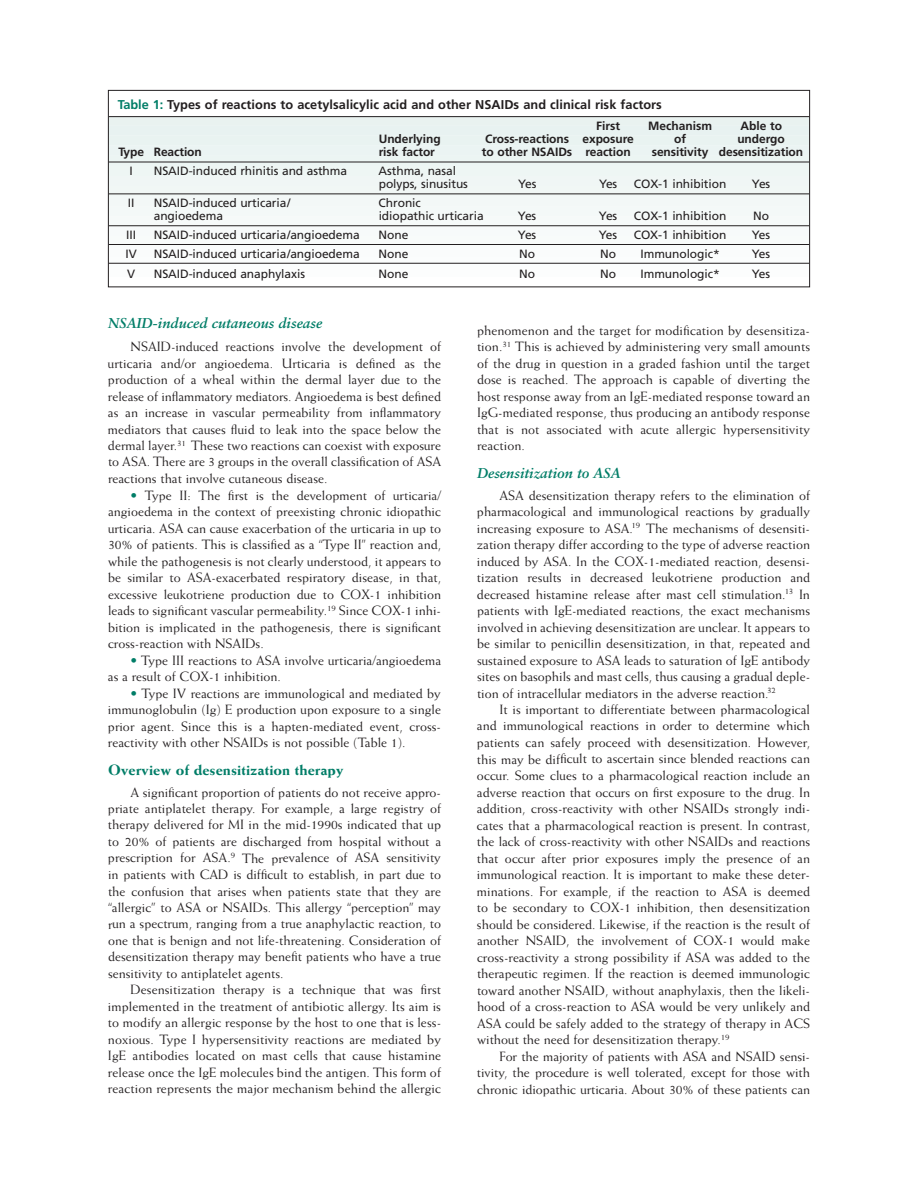
<style>
.page{position:relative;width:918px;height:1188px;background:#fff}
.page>*{position:absolute;margin:0;border:0;box-sizing:border-box;transform-origin:0 0}
.t1{font:800 15px "Weiss";color:#007d67}
.t2{font:italic 700 14.25px "Sabon";color:#007d67}
.t3{font:13.5px/16.5px "Weiss";color:#231f20;text-align:justify}
.t4{font:700 12.75px "Frutiger";letter-spacing:.005em;color:#231f20}
.t5{font:12px/13.2px "Frutiger";letter-spacing:-.005em;color:#231f20}
.t6{font:700 12px "Frutiger";letter-spacing:-.005em;color:#231f20}
.s1{color:#007d67}
</style>
<div class="page">
<div style="left:108px;top:117px;width:702px;height:14px;background:#e9f2f0"></div>
<div style="left:108px;top:130px;width:702px;height:21px;background:#e9f3f1"></div>
<div style="left:108px;top:150px;width:702px;height:21px;background:#ecf5f3"></div>
<div style="left:108px;top:171px;width:702px;height:20px;background:#f0f6f5"></div>
<div style="left:108px;top:191px;width:702px;height:21px;background:#f3f8f7"></div>
<div style="left:108px;top:211px;width:702px;height:21px;background:#f6faf9"></div>
<div style="left:108px;top:231px;width:702px;height:21px;background:#f8fbfa"></div>
<div style="left:108px;top:251px;width:702px;height:21px;background:#fbfdfd"></div>
<hr style="left:109px;top:116px;width:700px;height:1px;background:#231f20">
<hr style="left:109px;top:162px;width:700px;height:1px;background:#231f20">
<hr style="left:109px;top:194px;width:700px;height:1px;background:#231f20">
<hr style="left:109px;top:225px;width:700px;height:1px;background:#231f20">
<hr style="left:109px;top:244px;width:700px;height:1px;background:#231f20">
<hr style="left:109px;top:263px;width:700px;height:1px;background:#231f20">
<div style="left:108px;top:90px;width:702px;height:197px;border:1px solid #231f20"></div>
<p class="t4" style="left:118px;top:99px;width:546px"><span class="s1">Table 1:</span> Types of reactions to acetylsalicylic acid and other NSAIDs and clinical risk factors</p>
<p class="t6" style="left:596px;top:121px;width:25px">First</p>
<p class="t6" style="left:648px;top:121px;width:65px">Mechanism</p>
<p class="t6" style="left:740px;top:121px;width:43px">Able to</p>
<p class="t6" style="left:379px;top:134px;width:64px">Underlying</p>
<p class="t6" style="left:485px;top:134px;width:150px">Cross-reactions exposure</p>
<p class="t6" style="left:674px;top:134px;width:13px">of</p>
<p class="t6" style="left:737px;top:134px;width:49px">undergo</p>
<p class="t6" style="left:118px;top:147px;width:85px">Type Reaction</p>
<p class="t6" style="left:379px;top:147px;width:58px">risk factor</p>
<p class="t6" style="left:482px;top:147px;width:150px">to other NSAIDs reaction</p>
<p class="t6" style="left:652px;top:147px;width:153px">sensitivity desensitization</p>
<p class="t5" style="left:130px;top:165px;width:5px">I</p>
<p class="t5" style="left:154px;top:165px;width:195px">NSAID-induced rhinitis and asthma</p>
<p class="t5" style="left:379px;top:165px;width:91px">Asthma, nasal polyps, sinusitus</p>
<p class="t5" style="left:518px;top:178px;width:20px">Yes</p>
<p class="t5" style="left:599px;top:178px;width:20px">Yes</p>
<p class="t5" style="left:634px;top:178px;width:94px">COX-1 inhibition</p>
<p class="t5" style="left:752px;top:178px;width:20px">Yes</p>
<p class="t5" style="left:128px;top:197px;width:8px">II</p>
<p class="t5" style="left:154px;top:197px;width:138px">NSAID-induced urticaria/</p>
<p class="t5" style="left:379px;top:197px;width:44px">Chronic</p>
<p class="t5" style="left:154px;top:210px;width:71px">angioedema</p>
<p class="t5" style="left:379px;top:210px;width:106px">idiopathic urticaria</p>
<p class="t5" style="left:518px;top:210px;width:20px">Yes</p>
<p class="t5" style="left:599px;top:210px;width:20px">Yes</p>
<p class="t5" style="left:634px;top:210px;width:94px">COX-1 inhibition</p>
<p class="t5" style="left:753px;top:210px;width:17px">No</p>
<p class="t5" style="left:126px;top:229px;width:11px">III</p>
<p class="t5" style="left:154px;top:229px;width:207px">NSAID-induced urticaria/angioedema</p>
<p class="t5" style="left:379px;top:229px;width:31px">None</p>
<p class="t5" style="left:518px;top:229px;width:20px">Yes</p>
<p class="t5" style="left:599px;top:229px;width:20px">Yes</p>
<p class="t5" style="left:634px;top:229px;width:94px">COX-1 inhibition</p>
<p class="t5" style="left:752px;top:229px;width:20px">Yes</p>
<p class="t5" style="left:126px;top:248px;width:13px">IV</p>
<p class="t5" style="left:154px;top:248px;width:207px">NSAID-induced urticaria/angioedema</p>
<p class="t5" style="left:379px;top:248px;width:31px">None</p>
<p class="t5" style="left:519px;top:248px;width:17px">No</p>
<p class="t5" style="left:600px;top:248px;width:17px">No</p>
<p class="t5" style="left:640px;top:248px;width:81px">Immunologic*</p>
<p class="t5" style="left:752px;top:248px;width:20px">Yes</p>
<p class="t5" style="left:127px;top:268px;width:10px">V</p>
<p class="t5" style="left:154px;top:268px;width:153px">NSAID-induced anaphylaxis</p>
<p class="t5" style="left:379px;top:268px;width:31px">None</p>
<p class="t5" style="left:519px;top:268px;width:17px">No</p>
<p class="t5" style="left:600px;top:268px;width:17px">No</p>
<p class="t5" style="left:641px;top:268px;width:81px">Immunologic*</p>
<p class="t5" style="left:752px;top:268px;width:20px">Yes</p>
<p class="t2" style="left:108px;top:317px;width:216px">NSAID-induced cutaneous disease</p>
<p class="t3" style="left:108px;top:339px;width:335px;text-indent:23px">NSAID-induced reactions involve the development of urticaria and/or angioedema. Urticaria is defined as the production of a wheal within the dermal layer due to the release of inflammatory mediators. Angioedema is best defined as an increase in vascular permeability from inflammatory mediators that causes fluid to leak into the space below the dermal layer.<sup>31</sup> These two reactions can coexist with exposure to ASA. There are 3 groups in the overall classification of ASA reactions that involve cutaneous disease.</p>
<p class="t3" style="left:108px;top:488px;width:335px;text-indent:23px"><span class="s1">•</span> Type II: The first is the development of urticaria/ angioedema in the context of preexisting chronic idiopathic urticaria. ASA can cause exacerbation of the urticaria in up to 30% of patients. This is classified as a “Type II” reaction and, while the pathogenesis is not clearly understood, it appears to be similar to ASA-exacerbated respiratory disease, in that, excessive leukotriene production due to COX-1 inhibition leads to significant vascular permeability.<sup>19</sup> Since COX-1 inhi&shy;bition is implicated in the pathogenesis, there is significant cross-reaction with NSAIDs.</p>
<p class="t3" style="left:108px;top:653px;width:335px;text-indent:23px"><span class="s1">•</span> Type III reactions to ASA involve urticaria/angioedema as a result of COX-1 inhibition.</p>
<p class="t3" style="left:108px;top:686px;width:335px;text-indent:23px"><span class="s1">•</span> Type IV reactions are immunological and mediated by immunoglobulin (Ig) E production upon exposure to a single prior agent. Since this is a hapten-mediated event, cross&shy;reactivity with other NSAIDs is not possible (Table 1).</p>
<p class="t1" style="left:108px;top:764px;width:237px">Overview of desensitization therapy</p>
<p class="t3" style="left:108px;top:785px;width:335px;text-indent:23px">A significant proportion of patients do not receive appro&shy;priate antiplatelet therapy. For example, a large registry of therapy delivered for MI in the mid-1990s indicated that up to 20% of patients are discharged from hospital without a prescription for ASA.<sup>9</sup> The prevalence of ASA sensitivity in patients with CAD is difficult to establish, in part due to the confusion that arises when patients state that they are “allergic” to ASA or NSAIDs. This allergy “perception” may run a spectrum, ranging from a true anaphylactic reaction, to one that is benign and not life-threatening. Consideration of desensitization therapy may benefit patients who have a true sensitivity to antiplatelet agents.</p>
<p class="t3" style="left:108px;top:983px;width:335px;text-indent:23px">Desensitization therapy is a technique that was first implemented in the treatment of antibiotic allergy. Its aim is to modify an allergic response by the host to one that is less&shy;noxious. Type I hypersensitivity reactions are mediated by IgE antibodies located on mast cells that cause histamine release once the IgE molecules bind the antigen. This form of reaction represents the major mechanism behind the allergic</p>
<p class="t3" style="left:477px;top:323px;width:335px">phenomenon and the target for modification by desensitiza&shy;tion.<sup>31</sup> This is achieved by administering very small amounts of the drug in question in a graded fashion until the target dose is reached. The approach is capable of diverting the host response away from an IgE-mediated response toward an IgG-mediated response, thus producing an antibody response that is not associated with acute allergic hypersensitivity reaction.</p>
<p class="t2" style="left:477px;top:467px;width:145px">Desensitization to ASA</p>
<p class="t3" style="left:477px;top:488px;width:335px;text-indent:23px">ASA desensitization therapy refers to the elimination of pharmacological and immunological reactions by gradually increasing exposure to ASA.<sup>19</sup> The mechanisms of desensiti&shy;zation therapy differ according to the type of adverse reaction induced by ASA. In the COX-1-mediated reaction, desensi&shy;tization results in decreased leukotriene production and decreased histamine release after mast cell stimulation.<sup>13</sup> In patients with IgE-mediated reactions, the exact mechanisms involved in achieving desensitization are unclear. It appears to be similar to penicillin desensitization, in that, repeated and sustained exposure to ASA leads to saturation of IgE antibody sites on basophils and mast cells, thus causing a gradual deple&shy;tion of intracellular mediators in the adverse reaction.<sup>32</sup></p>
<p class="t3" style="left:477px;top:702px;width:335px;text-indent:23px">It is important to differentiate between pharmacological and immunological reactions in order to determine which patients can safely proceed with desensitization. However, this may be difficult to ascertain since blended reactions can occur. Some clues to a pharmacological reaction include an adverse reaction that occurs on first exposure to the drug. In addition, cross-reactivity with other NSAIDs strongly indi&shy;cates that a pharmacological reaction is present. In contrast, the lack of cross-reactivity with other NSAIDs and reactions that occur after prior exposures imply the presence of an immunological reaction. It is important to make these deter&shy;minations. For example, if the reaction to ASA is deemed to be secondary to COX-1 inhibition, then desensitization should be considered. Likewise, if the reaction is the result of another NSAID, the involvement of COX-1 would make cross-reactivity a strong possibility if ASA was added to the therapeutic regimen. If the reaction is deemed immunologic toward another NSAID, without anaphylaxis, then the likeli&shy;hood of a cross-reaction to ASA would be very unlikely and ASA could be safely added to the strategy of therapy in ACS without the need for desensitization therapy.<sup>19</sup></p>
<p class="t3" style="left:477px;top:1049px;width:335px;text-indent:23px">For the majority of patients with ASA and NSAID sensi&shy;tivity, the procedure is well tolerated, except for those with chronic idiopathic urticaria. About 30% of these patients can</p>
</div>
